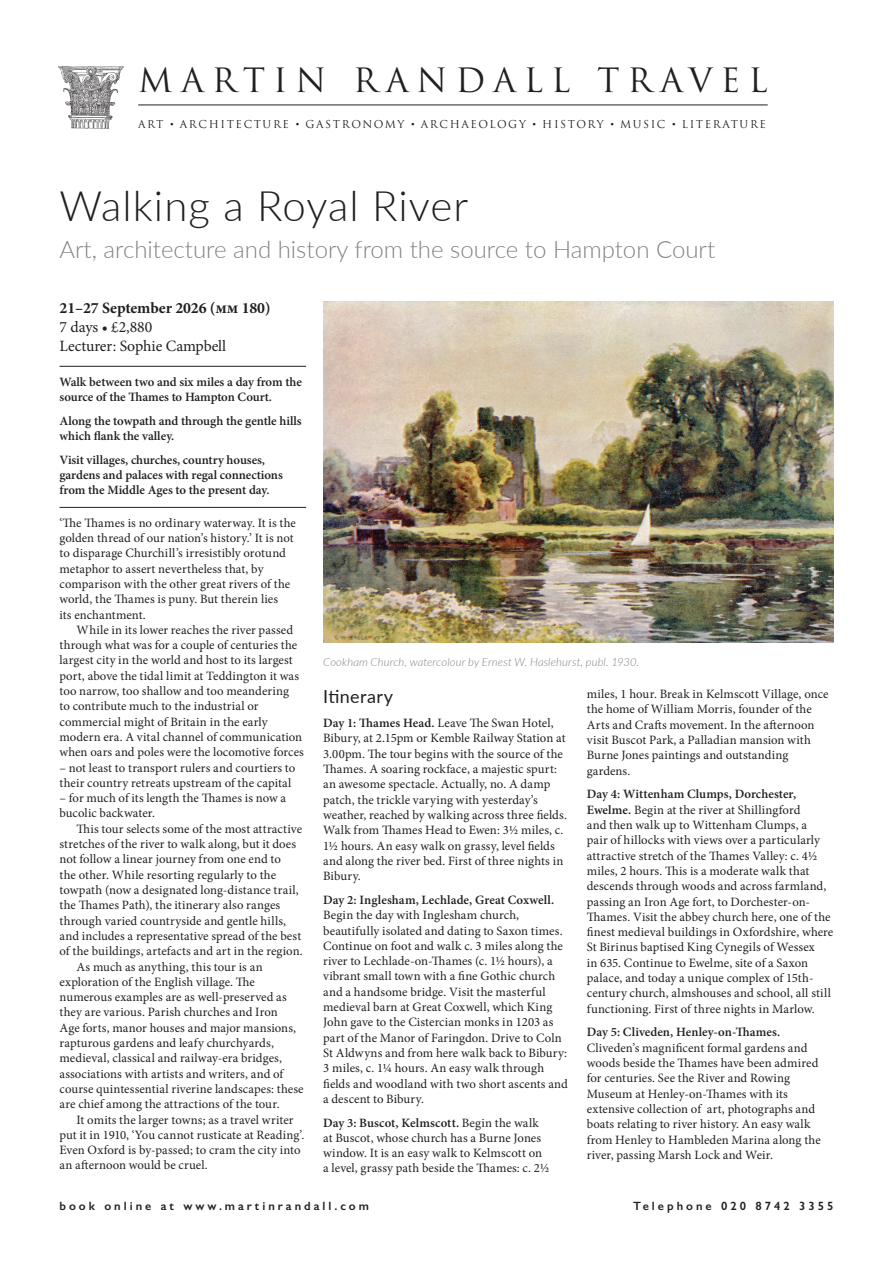
<style>
.page{position:relative;width:893px;height:1263px;background:#fff}
.page>*{position:absolute;margin:0;border:0;box-sizing:border-box;transform-origin:0 0}
.A1_A_tour_title{font:300 42px "Lato";letter-spacing:.025em;color:#231f20}
.MRT_header_22_5_Trajan{font:32.7px "Trajan Pro";letter-spacing:.245em;color:#231f20}
.A2_Tour_subtitle{font:300 24px "Lato";color:#808285}
.D3_Itinerary_heading{font:18px "Lato";letter-spacing:.02em;color:#231f20}
.B1_Dates_line_1_bld_Min{font:700 15.75px "Minion Pro";letter-spacing:-.005em;color:#231f20}
.B3_Dates_line_3___4_Min{font:15.75px "Minion Pro";letter-spacing:-.005em;color:#231f20}
.B2_Dates_line_2_Min{font:15.75px "Minion Pro";letter-spacing:-.005em;color:#231f20}
.D4_Itinerary{font:12.75px/15.3px "Minion Pro";letter-spacing:.005em;color:#231f20}
.D2_Introduction{font:12.75px/15.3px "Minion Pro";letter-spacing:.005em;color:#231f20}
.D1_Introduction_first_para{font:12.75px/15.3px "Minion Pro";letter-spacing:.005em;color:#231f20}
.C3_Highlights_bottom_rule{font:600 12.75px/15.3px "Minion Pro";letter-spacing:-.005em;color:#231f20}
.C1_Highlights_top_rule{font:600 12.75px/15.3px "Minion Pro";letter-spacing:-.005em;color:#231f20}
.C2_Highlights_no_rule{font:600 12.75px/15.3px "Minion Pro";letter-spacing:-.005em;color:#231f20}
.t1{font:600 12px "Gill Sans";letter-spacing:.25em;color:#231f20}
.Illustration_caption{font:italic 300 11.25px "Lato";letter-spacing:.015em;color:#808285}
.MRT_subtitle_8_Trajan{font:10.65px "Trajan Pro";letter-spacing:.15em;color:#231f20}
.s1{font-family:"Adobe Caslon Pro"}
.s2{font-weight:600}
</style>
<div class="page">
<img style="left:58px;top:66px;width:66px;height:63px">
<hr style="left:138px;top:105px;width:630px;height:1px;background:#231f20">
<hr style="left:60px;top:366px;width:246px;height:1px;background:#231f20">
<hr style="left:60px;top:507px;width:246px;height:1px;background:#231f20">
<img style="left:323px;top:302px;width:510px;height:340px">
<p class="MRT_header_22_5_Trajan" style="left:138px;top:59px;width:631px">MARTIN RANDALL TRAVEL</p>
<p class="MRT_subtitle_8_Trajan" style="left:138px;top:117px;width:629px">ART <span class="s1">•</span> ARCHITECTURE <span class="s1">•</span> GASTRONOMY <span class="s1">•</span> ARCHAEOLOGY <span class="s1">•</span> HISTORY <span class="s1">•</span> MUSIC <span class="s1">•</span> LITERATURE</p>
<p class="A1_A_tour_title" style="left:60px;top:177px;width:410px">Walking a Royal River</p>
<p class="A2_Tour_subtitle" style="left:60px;top:233px;width:657px">Art, architecture and history from the source to Hampton Court</p>
<p class="B1_Dates_line_1_bld_Min" style="left:60px;top:297px;width:213px">21–27 September 2026 (mm 180)</p>
<p class="B2_Dates_line_2_Min" style="left:60px;top:317px;width:94px">7 days • £2,880</p>
<p class="B3_Dates_line_3___4_Min" style="left:60px;top:336px;width:168px">Lecturer: Sophie Campbell</p>
<p class="C1_Highlights_top_rule" style="left:60px;top:374px;width:244px">Walk between two and six miles a day from the source of the Thames to Hampton Court.</p>
<p class="C2_Highlights_no_rule" style="left:60px;top:413px;width:244px">Along the towpath and through the gentle hills which flank the valley.</p>
<p class="C3_Highlights_bottom_rule" style="left:60px;top:452px;width:225px">Visit villages, churches, country houses, gardens and palaces with regal connections from the Middle Ages to the present day.</p>
<p class="D1_Introduction_first_para" style="left:60px;top:515px;width:238px">‘The Thames is no ordinary waterway. It is the golden thread of our nation’s history.’ It is not to disparage Churchill’s irresistibly orotund metaphor to assert nevertheless that, by comparison with the other great rivers of the world, the Thames is puny. But therein lies<br>its enchantment.</p>
<p class="D2_Introduction" style="left:60px;top:622px;width:246px;text-indent:17px">While in its lower reaches the river passed through what was for a couple of centuries the largest city in the world and host to its largest port, above the tidal limit at Teddington it was too narrow, too shallow and too meandering<br>to contribute much to the industrial or commercial might of Britain in the early modern era. A vital channel of communication when oars and poles were the locomotive forces</p>
<p class="D2_Introduction" style="left:60px;top:760px;width:237px">– not least to transport rulers and courtiers to their country retreats upstream of the capital</p>
<p class="D2_Introduction" style="left:60px;top:790px;width:228px">– for much of its length the Thames is now a bucolic backwater.</p>
<p class="D2_Introduction" style="left:60px;top:821px;width:245px;text-indent:17px">This tour selects some of the most attractive stretches of the river to walk along, but it does not follow a linear journey from one end to<br>the other. While resorting regularly to the towpath (now a designated long-distance trail, the Thames Path), the itinerary also ranges through varied countryside and gentle hills, and includes a representative spread of the best of the buildings, artefacts and art in the region.</p>
<p class="D2_Introduction" style="left:60px;top:959px;width:246px;text-indent:17px">As much as anything, this tour is an exploration of the English village. The numerous examples are as well-preserved as they are various. Parish churches and Iron<br>Age forts, manor houses and major mansions, rapturous gardens and leafy churchyards, medieval, classical and railway-era bridges, associations with artists and writers, and of course quintessential riverine landscapes: these are chief among the attractions of the tour.</p>
<p class="D2_Introduction" style="left:60px;top:1112px;width:246px;text-indent:17px">It omits the larger towns; as a travel writer put it in 1910, ‘You cannot rusticate at Reading’.<br>Even Oxford is by-passed; to cram the city into an afternoon would be cruel.</p>
<p class="Illustration_caption" style="left:323px;top:654px;width:318px">Cookham Church, watercolour by Ernest W. Haslehurst, publ. 1930.</p>
<p class="D4_Itinerary" style="left:587px;top:686px;width:243px">miles, 1 hour. Break in Kelmscott Village, once the home of William Morris, founder of the Arts and Crafts movement. In the afternoon visit Buscot Park, a Palladian mansion with Burne Jones paintings and outstanding gardens.</p>
<p class="D4_Itinerary" style="left:587px;top:787px;width:248px"><span class="s2">Day 4: Wittenham Clumps, Dorchester, Ewelme.</span> Begin at the river at Shillingford<br>and then walk up to Wittenham Clumps, a<br>pair of hillocks with views over a particularly attractive stretch of the Thames Valley: c. 4½ miles, 2 hours. This is a moderate walk that descends through woods and across farmland, passing an Iron Age fort, to Dorchester-on-Thames. Visit the abbey church here, one of the finest medieval buildings in Oxfordshire, where St Birinus baptised King Cynegils of Wessex<br>in 635. Continue to Ewelme, site of a Saxon palace, and today a unique complex of 15th&shy;century church, almshouses and school, all still functioning. First of three nights in Marlow.</p>
<p class="D4_Itinerary" style="left:587px;top:1025px;width:235px"><span class="s2">Day 5: Cliveden, Henley-on-Thames.<br></span>Cliveden’s magnificent formal gardens and woods beside the Thames have been admired for centuries. See the River and Rowing Museum at Henley-on-Thames with its extensive collection of art, photographs and boats relating to river history. An easy walk from Henley to Hambleden Marina along the river, passing Marsh Lock and Weir.</p>
<p class="D3_Itinerary_heading" style="left:323px;top:684px;width:72px">Itinerary</p>
<p class="D4_Itinerary" style="left:323px;top:715px;width:245px"><span class="s2">Day 1: Thames Head.</span> Leave The Swan Hotel, Bibury, at 2.15pm or Kemble Railway Station at 3.00pm. The tour begins with the source of the Thames. A soaring rockface, a majestic spurt: an awesome spectacle. Actually, no. A damp patch, the trickle varying with yesterday’s weather, reached by walking across three fields.<br>Walk from Thames Head to Ewen: 3½ miles, c.<br>1½ hours. An easy walk on grassy, level fields and along the river bed. First of three nights in Bibury.</p>
<p class="D4_Itinerary" style="left:323px;top:892px;width:246px"><span class="s2">Day 2: Inglesham, Lechlade, Great Coxwell.<br></span>Begin the day with Inglesham church, beautifully isolated and dating to Saxon times.<br>Continue on foot and walk c. 3 miles along the river to Lechlade-on-Thames (c. 1½ hours), a vibrant small town with a fine Gothic church and a handsome bridge. Visit the masterful medieval barn at Great Coxwell, which King John gave to the Cistercian monks in 1203 as part of the Manor of Faringdon. Drive to Coln St Aldwyns and from here walk back to Bibury:<br>3 miles, c. 1¼ hours. An easy walk through fields and woodland with two short ascents and a descent to Bibury.</p>
<p class="D4_Itinerary" style="left:323px;top:1115px;width:228px"><span class="s2">Day 3: Buscot, Kelmscott.</span> Begin the walk at Buscot, whose church has a Burne Jones window. It is an easy walk to Kelmscott on a level, grassy path beside the Thames: c. 2½</p>
<p class="t1" style="left:60px;top:1199px;width:311px">book online at www.martinrandall.com</p>
<p class="t1" style="left:633px;top:1199px;width:202px">Telephone 020 8742 3355</p>
</div>
